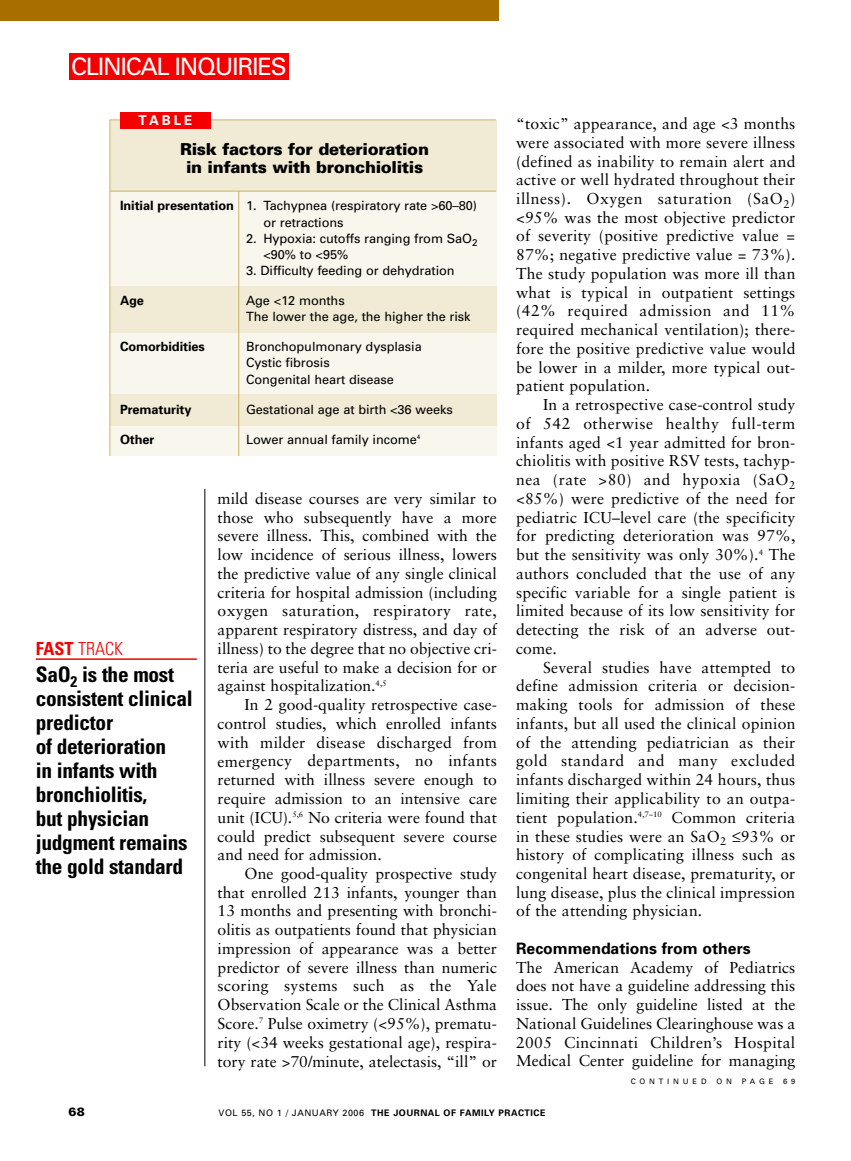
<style>
.page{position:relative;width:851px;height:1161px;background:#fff}
.page>*{position:absolute;margin:0;border:0;box-sizing:border-box;transform-origin:0 0}
.t1{font:24px "Univers";letter-spacing:-.055em;color:#fff}
.t2{font:700 condensed 21.3px/24px "Univers";letter-spacing:-.015em;color:#000}
.t3{font:300 condensed 18px "Univers";color:#f50000}
.t4{font:900 16.5px/18px "Univers";letter-spacing:-.02em;color:#000;text-align:center}
.t5{font:15.75px/18.8px "Sabon";color:#000;text-align:justify}
.t6{font:700 15.75px "Univers";color:#000}
.t7{font:700 13.5px "Univers";letter-spacing:.22em;color:#fff}
.t8{font:12.75px/16.2px "Univers";letter-spacing:-.005em;color:#000}
.t9{font:700 12.75px "Univers";letter-spacing:-.005em;color:#000}
.t10{font:900 12px "Univers";color:#000}
.t11{font:700 9px "Univers";letter-spacing:.055em;color:#000}
.t12{font:7.5px "Univers";letter-spacing:.5em;color:#000}
.s1{font-weight:700}
.s2{font-weight:400}
</style>
<div class="page">
<hr style="left:204px;top:489px;width:1px;height:577px;background:#000">
<div style="left:0;top:0;width:498px;height:20px;background:#a86e00"></div>
<hr style="left:36px;top:658px;width:161px;height:2px;background:#f50000">
<div style="left:69px;top:53px;width:220px;height:27px;background:#f50000"></div>
<div style="left:110px;top:120px;width:386px;height:327px;background:#f1ead4"></div>
<hr style="left:110px;top:120px;width:385px;height:1px;background:#ccb366">
<div style="left:120px;top:112px;width:91px;height:17px;background:#f50000"></div>
<div style="left:110px;top:191px;width:387px;height:94px;background:#f9f6ed"></div>
<div style="left:110px;top:334px;width:387px;height:60px;background:#f9f6ed"></div>
<div style="left:110px;top:427px;width:387px;height:29px;background:#f9f6ed"></div>
<hr style="left:110px;top:191px;width:386px;height:1px;background:#ccb366">
<hr style="left:109px;top:120px;width:1px;height:336px;background:#ccb366">
<hr style="left:238px;top:191px;width:1px;height:265px;background:#ccb366">
<h1 class="t1" style="left:71px;top:57px;width:217px">CLINICAL INQUIRIES</h1>
<p class="t7" style="left:138px;top:116px;width:55px">TABLE</p>
<p class="t4" style="left:180px;top:142px;width:250px">Risk factors for deterioration in infants with bronchiolitis</p>
<p class="t8" style="left:263px;top:199px;width:215px;text-indent:-143px"><span class="s1">Initial presentation</span> 1. Tachypnea (respiratory rate &gt;60–80) or retractions</p>
<p class="t8" style="left:263px;top:231px;width:216px;text-indent:-17px">2. Hypoxia: cutoffs ranging from SaO<sub>2 </sub>&lt;90% to &lt;95%</p>
<p class="t8" style="left:246px;top:263px;width:210px">3. Difficulty feeding or dehydration</p>
<p class="t9" style="left:120px;top:296px;width:25px">Age</p>
<p class="t8" style="left:246px;top:294px;width:226px">Age &lt;12 months<br>The lower the age, the higher the risk</p>
<p class="t9" style="left:120px;top:342px;width:86px">Comorbidities</p>
<p class="t8" style="left:246px;top:340px;width:177px">Bronchopulmonary dysplasia<br>Cystic fibrosis<br>Congenital heart disease</p>
<p class="t9" style="left:120px;top:405px;width:73px">Prematurity</p>
<p class="t8" style="left:246px;top:402px;width:208px">Gestational age at birth &lt;36 weeks</p>
<p class="t9" style="left:120px;top:435px;width:36px">Other</p>
<p class="t8" style="left:246px;top:432px;width:176px">Lower annual family income<sup>4</sup></p>
<p class="t3" style="left:36px;top:642px;width:89px"><span class="s1">FAST</span> TRACK</p>
<h2 class="t2" style="left:36px;top:664px;width:158px">SaO<sub>2</sub> is the most consistent clinical predictor<br>of deterioration<br>in infants with bronchiolitis,<br>but physician judgment remains the gold standard</h2>
<p class="t5" style="left:218px;top:490px;width:281px">mild disease courses are very similar to those who subsequently have a more severe illness. This, combined with the low incidence of serious illness, lowers the predictive value of any single clinical criteria for hospital admission (including oxygen saturation, respiratory rate, apparent respiratory distress, and day of illness) to the degree that no objective cri&shy;teria are useful to make a decision for or against hospitalization.<sup>4,5</sup></p>
<p class="t5" style="left:217px;top:697px;width:281px;text-indent:27px">In 2 good-quality retrospective case&shy;control studies, which enrolled infants with milder disease discharged from emergency departments, no infants returned with illness severe enough to require admission to an intensive care unit (ICU).<sup>5,6</sup> No criteria were found that could predict subsequent severe course and need for admission.</p>
<p class="t5" style="left:217px;top:865px;width:281px;text-indent:27px">One good-quality prospective study that enrolled 213 infants, younger than 13 months and presenting with bronchi&shy;olitis as outpatients found that physician impression of appearance was a better predictor of severe illness than numeric scoring systems such as the Yale Observation Scale or the Clinical Asthma Score.<sup>7</sup> Pulse oximetry (&lt;95%), prematu&shy;rity (&lt;34 weeks gestational age), respira&shy;tory rate &gt;70/minute, atelectasis, “ill” or</p>
<p class="t5" style="left:516px;top:115px;width:281px">“toxic” appearance, and age &lt;3 months were associated with more severe illness (defined as inability to remain alert and active or well hydrated throughout their illness). Oxygen saturation (SaO<sub>2</sub>) &lt;95% was the most objective predictor of severity (positive predictive value = 87%; negative predictive value = 73%).<br>The study population was more ill than what is typical in outpatient settings (42% required admission and 11% required mechanical ventilation); there&shy;fore the positive predictive value would be lower in a milder, more typical out&shy;patient population.</p>
<p class="t5" style="left:516px;top:397px;width:281px;text-indent:27px">In a retrospective case-control study of 542 otherwise healthy full-term infants aged &lt;1 year admitted for bron&shy;chiolitis with positive RSV tests, tachyp&shy;nea (rate &gt;80) and hypoxia (SaO<sub>2 </sub>&lt;85%) were predictive of the need for pediatric ICU–level care (the specificity for predicting deterioration was 97%, but the sensitivity was only 30%).<sup>4</sup> The authors concluded that the use of any specific variable for a single patient is limited because of its low sensitivity for detecting the risk of an adverse out&shy;come.</p>
<p class="t5" style="left:516px;top:659px;width:281px;text-indent:27px">Several studies have attempted to define admission criteria or decision&shy;making tools for admission of these infants, but all used the clinical opinion of the attending pediatrician as their gold standard and many excluded infants discharged within 24 hours, thus limiting their applicability to an outpa&shy;tient population.<sup>4,7–10</sup> Common criteria in these studies were an SaO<sub>2</sub> ≤93% or history of complicating illness such as congenital heart disease, prematurity, or lung disease, plus the clinical impression of the attending physician.</p>
<p class="t6" style="left:516px;top:943px;width:236px">Recommendations from others</p>
<p class="t5" style="left:516px;top:959px;width:281px">The American Academy of Pediatrics does not have a guideline addressing this issue. The only guideline listed at the National Guidelines Clearinghouse was a 2005 Cincinnati Children’s Hospital Medical Center guideline for managing</p>
<p class="t12" style="left:630px;top:1078px;width:77px">CONTINUED</p>
<p class="t12" style="left:716px;top:1078px;width:17px">O N</p>
<p class="t12" style="left:741px;top:1078px;width:33px">PAGE</p>
<p class="t12" style="left:783px;top:1078px;width:14px">6 9</p>
<p class="t10" style="left:68px;top:1107px;width:18px">68</p>
<p class="t11" style="left:219px;top:1109px;width:328px"><span class="s2">VOL 55, NO 1 / JANUARY 2006</span> THE JOURNAL OF FAMILY PRACTICE</p>
</div>
